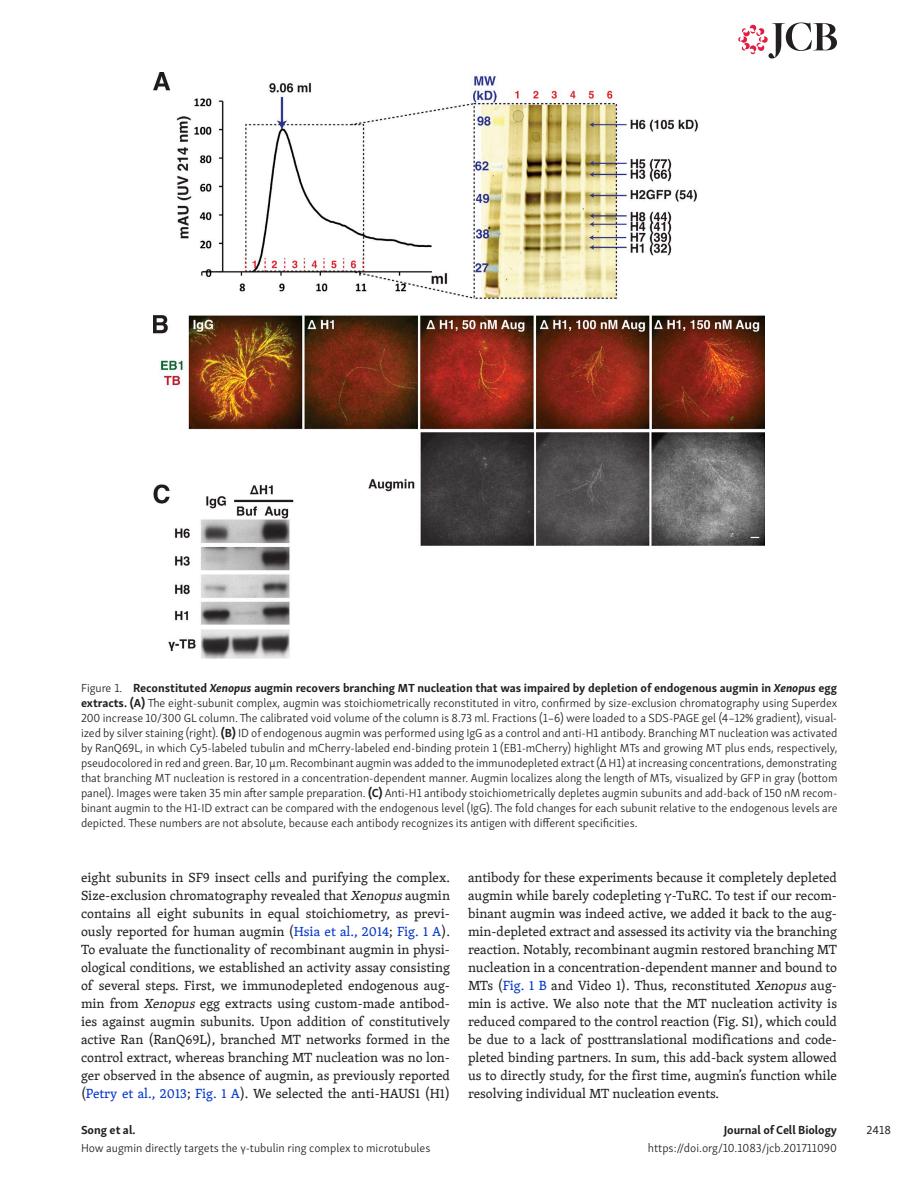
<style>
.page{position:relative;width:918px;height:1188px;background:#fff}
.page>*{position:absolute;margin:0;border:0;box-sizing:border-box;transform-origin:0 0}
.t1{font:13.5px/18px "Skolar PE";color:#231f20;text-align:justify}
.t2{font:300 12px/15px "Skolar Sans PE";color:#231f20;text-align:justify}
.t3{font:700 12px "Skolar Sans PE";letter-spacing:-.005em;color:#231f20}
.t4{font:12px "Skolar Sans PE";color:#231f20}
.s1{font-weight:700}
.s2{font-weight:700;font-style:italic}
.s3{font-style:italic}
.s4{color:#0034c9}
</style>
<div class="page">
<svg style="left:738px;top:23px;width:99px;height:35px"></svg>
<img style="left:153px;top:72px;width:612px;height:587px">
<p class="t2" style="left:81px;top:679px;width:758px">Figure 1. <span class="s1">Reconstituted</span> <span class="s2">Xenopus</span> <span class="s1">augmin recovers branching MT nucleation that was impaired by depletion of endogenous augmin in</span> <span class="s2">Xenopus</span> <span class="s1">egg extracts. (A)</span> The eight-subunit complex, augmin was stoichiometrically reconstituted in vitro, confirmed by size-exclusion chromatography using Superdex 200 increase 10/300 GL column. The calibrated void volume of the column is 8.73 ml. Fractions (1–6) were loaded to a SDS-PAGE gel (4–12% gradient), visual&shy;ized by silver staining (right). <span class="s1">(B)</span> ID of endogenous augmin was performed using IgG as a control and anti-H1 antibody. Branching MT nucleation was activated by RanQ69L, in which Cy5-labeled tubulin and mCherry-labeled end-binding protein 1 (EB1-mCherry) highlight MTs and growing MT plus ends, respectively, pseudocolored in red and green. Bar, 10 µm. Recombinant augmin was added to the immunodepleted extract (Δ H1) at increasing concentrations, demonstrating that branching MT nucleation is restored in a concentration-dependent manner. Augmin localizes along the length of MTs, visualized by GFP in gray (bottom panel). Images were taken 35 min after sample preparation. <span class="s1">(C)</span> Anti-H1 antibody stoichiometrically depletes augmin subunits and add-back of 150 nM recom&shy;binant augmin to the H1-ID extract can be compared with the endogenous level (IgG). The fold changes for each subunit relative to the endogenous levels are depicted. These numbers are not absolute, because each antibody recognizes its antigen with different specificities.</p>
<p class="t1" style="left:81px;top:868px;width:371px">eight subunits in SF9 insect cells and purifying the complex.<br>Size-exclusion chromatography revealed that <span class="s3">Xenopus</span>augmin contains all eight subunits in equal stoichiometry, as previ&shy;ously reported for human augmin (<span class="s4">Hsia et al., 2014</span>; <span class="s4">Fig. 1 A</span>).<br>To evaluate the functionality of recombinant augmin in physi&shy;ological conditions, we established an activity assay consisting of several steps. First, we immunodepleted endogenous aug&shy;min from <span class="s3">Xenopus</span> egg extracts using custom-made antibod&shy;ies against augmin subunits. Upon addition of constitutively active Ran (RanQ69L), branched MT networks formed in the control extract, whereas branching MT nucleation was no lon&shy;ger observed in the absence of augmin, as previously reported (<span class="s4">Petry et al., 2013</span>; <span class="s4">Fig. 1 A</span>). We selected the anti-HAUS1 (H1)</p>
<p class="t1" style="left:468px;top:868px;width:371px">antibody for these experiments because it completely depleted augmin while barely codepleting γ-TuRC. To test if our recom&shy;binant augmin was indeed active, we added it back to the aug&shy;min-depleted extract and assessed its activity via the branching reaction. Notably, recombinant augmin restored branching MT nucleation in a concentration-dependent manner and bound to MTs (<span class="s4">Fig. 1 B</span> and Video 1). Thus, reconstituted <span class="s3">Xenopus</span> aug&shy;min is active. We also note that the MT nucleation activity is reduced compared to the control reaction (Fig. S1), which could be due to a lack of posttranslational modifications and code&shy;pleted binding partners. In sum, this add-back system allowed us to directly study, for the first time, augmin’s function while resolving individual MT nucleation events.</p>
<p class="t3" style="left:81px;top:1120px;width:56px">Song et al.</p>
<p class="t2" style="left:81px;top:1140px;width:351px">How augmin directly targets the γ-tubulin ring complex to microtubules</p>
<p class="t3" style="left:724px;top:1120px;width:115px">Journal of Cell Biology</p>
<p class="t2" style="left:648px;top:1140px;width:191px">https://doi.org/10.1083/jcb.201711090</p>
<p class="t4" style="left:867px;top:1121px;width:26px">2418</p>
</div>
